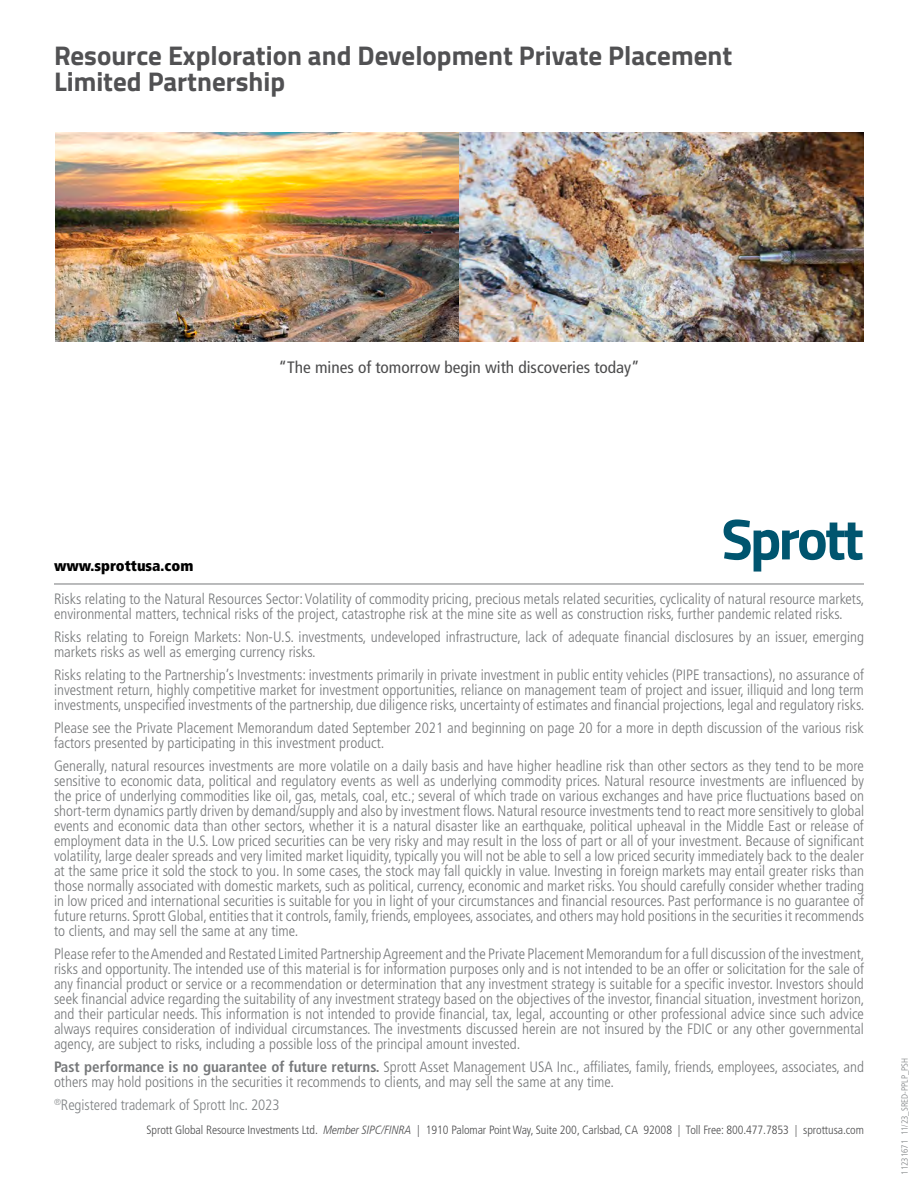
<style>
.page{position:relative;width:918px;height:1188px;background:#fff}
.page>*{position:absolute;margin:0;border:0;box-sizing:border-box;transform-origin:0 0}
.t1{font:700 27px/25.5px "Titillium Web";color:#515153}
.t2{font:condensed 16.5px "Frutiger LT Std";color:#4d4d4e;scale:1.05 1}
.t3{font:300 condensed 15px/15px "Frutiger LT Std";color:#76787a}
.t4{font:300 condensed 15px "Frutiger LT Std";letter-spacing:-.005em;color:#7f8284}
.t5{font:900 condensed 15px "Frutiger LT Std";color:#000}
.t6{font:300 condensed 12px "Frutiger LT Std";letter-spacing:-.005em;color:#4d4d4e}
.t7{font:300 condensed 9px "Frutiger LT Std";color:#7f8284}
.s1{font-weight:700}
.s2{font-style:italic}
</style>
<div class="page">
<hr style="left:54px;top:584px;width:810px;height:1px;background:#76787a">
<svg style="left:724px;top:519px;width:139px;height:52px"></svg>
<img style="left:55px;top:133px;width:808px;height:208px">
<h1 class="t1" style="left:54px;top:42px;width:680px">Resource Exploration and Development Private Placement<br>Limited Partnership</h1>
<p class="t2" style="left:279px;top:358px;width:346px">“The mines of tomorrow begin with discoveries today”</p>
<p class="t5" style="left:54px;top:557px;width:141px">www.sprottusa.com</p>
<p class="t3" style="left:54px;top:592px;width:812px">Risks relating to the Natural Resources Sector: Volatility of commodity pricing, precious metals related securities, cyclicality of natural resource markets, environmental matters, technical risks of the project, catastrophe risk at the mine site as well as construction risks, further pandemic related risks.</p>
<p class="t3" style="left:54px;top:630px;width:812px">Risks relating to Foreign Markets: Non-U.S. investments, undeveloped infrastructure, lack of adequate financial disclosures by an issuer, emerging markets risks as well as emerging currency risks.</p>
<p class="t3" style="left:54px;top:668px;width:812px;text-align:justify">Risks relating to the Partnership’s Investments: investments primarily in private investment in public entity vehicles (PIPE transactions), no assurance of investment return, highly competitive market for investment opportunities, reliance on management team of project and issuer, illiquid and long term investments, unspecified investments of the partnership, due diligence risks, uncertainty of estimates and financial projections, legal and regulatory risks.</p>
<p class="t3" style="left:54px;top:721px;width:812px">Please see the Private Placement Memorandum dated September 2021 and beginning on page 20 for a more in depth discussion of the various risk factors presented by participating in this investment product.</p>
<p class="t3" style="left:54px;top:758px;width:812px;text-align:justify">Generally, natural resources investments are more volatile on a daily basis and have higher headline risk than other sectors as they tend to be more sensitive to economic data, political and regulatory events as well as underlying commodity prices. Natural resource investments are influenced by the price of underlying commodities like oil, gas, metals, coal, etc.; several of which trade on various exchanges and have price fluctuations based on short-term dynamics partly driven by demand/supply and also by investment flows. Natural resource investments tend to react more sensitively to global events and economic data than other sectors, whether it is a natural disaster like an earthquake, political upheaval in the Middle East or release of employment data in the U.S. Low priced securities can be very risky and may result in the loss of part or all of your investment. Because of significant volatility, large dealer spreads and very limited market liquidity, typically you will not be able to sell a low priced security immediately back to the dealer at the same price it sold the stock to you. In some cases, the stock may fall quickly in value. Investing in foreign markets may entail greater risks than those normally associated with domestic markets, such as political, currency, economic and market risks. You should carefully consider whether trading in low priced and international securities is suitable for you in light of your circumstances and financial resources. Past performance is no guarantee of future returns. Sprott Global, entities that it controls, family, friends, employees, associates, and others may hold positions in the securities it recommends to clients, and may sell the same at any time.</p>
<p class="t3" style="left:54px;top:946px;width:812px;text-align:justify">Please refer to the Amended and Restated Limited Partnership Agreement and the Private Placement Memorandum for a full discussion of the investment, risks and opportunity. The intended use of this material is for information purposes only and is not intended to be an offer or solicitation for the sale of any financial product or service or a recommendation or determination that any investment strategy is suitable for a specific investor. Investors should seek financial advice regarding the suitability of any investment strategy based on the objectives of the investor, financial situation, investment horizon, and their particular needs. This information is not intended to provide financial, tax, legal, accounting or other professional advice since such advice always requires consideration of individual circumstances. The investments discussed herein are not insured by the FDIC or any other governmental agency, are subject to risks, including a possible loss of the principal amount invested.</p>
<p class="t3" style="left:54px;top:1059px;width:812px"><span class="s1">Past performance is no guarantee of future returns.</span> Sprott Asset Management USA Inc., affiliates, family, friends, employees, associates, and others may hold positions in the securities it recommends to clients, and may sell the same at any time.</p>
<p class="t4" style="left:54px;top:1097px;width:227px"><sup>®</sup>Registered trademark of Sprott Inc. 2023</p>
<p class="t6" style="left:147px;top:1123px;width:719px">Sprott Global Resource Investments Ltd. <span class="s2">Member SIPC/FINRA</span> | 1910 Palomar Point Way, Suite 200, Carlsbad, CA 92008 | Toll Free: 800.477.7853 | sprottusa.com</p>
<p class="t7" style="left:900px;top:1174px;width:118px;rotate:-90deg">11231671 11/23_SRED-PPLP_PSH</p>
</div>
